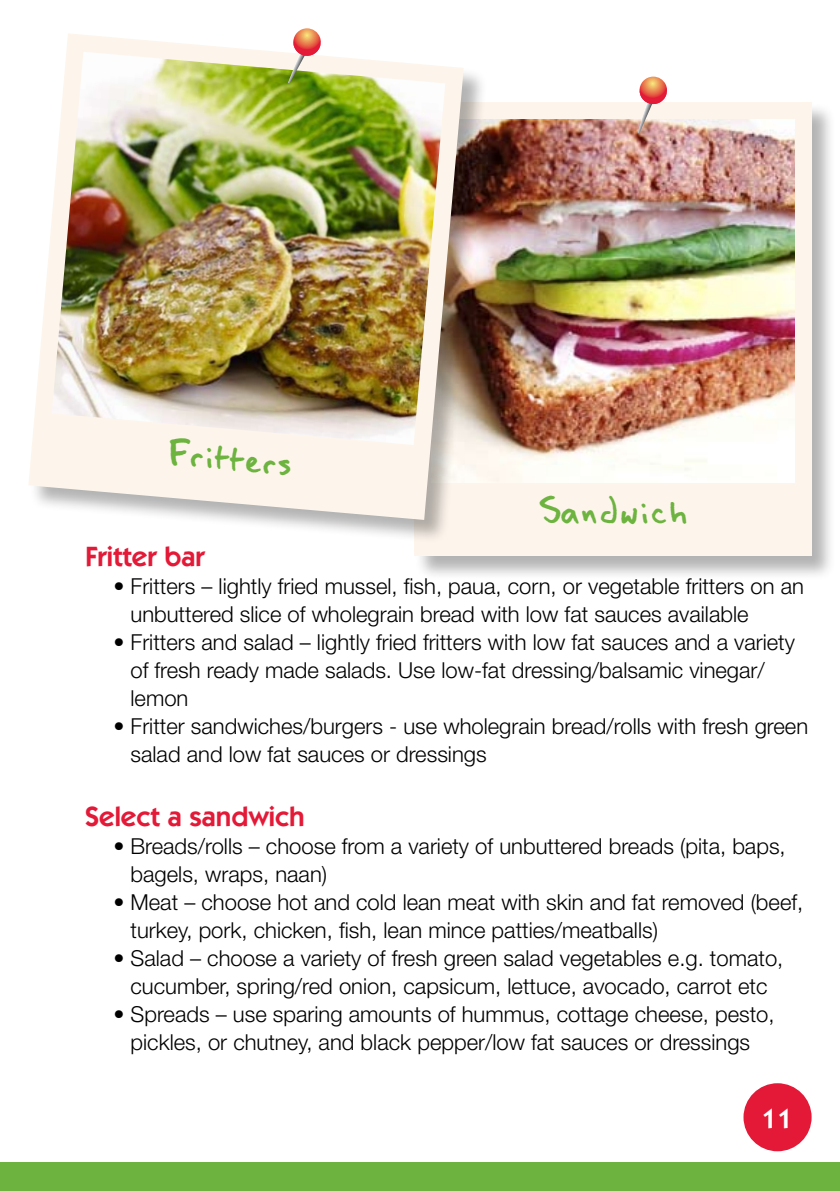
<style>
.page{position:relative;width:840px;height:1191px;background:#fff}
.page>*{position:absolute;margin:0;border:0;box-sizing:border-box;transform-origin:0 0}
.t1{font:41.6px "Penof Truth";color:#6db33f}
.t2{font:600 28px "Itc Kabel";color:#e31937}
.t3{font:600 28px "Itc Kabel";color:#fff}
.t4{font:300 22px/28px "Helvetica Neue";color:#000}
</style>
<div class="page">
<div style="left:413px;top:102px;width:426px;height:486px;background:#000;opacity:.3"></div>
<div style="left:414px;top:102px;width:397px;height:454px;background:#fdf5ec"></div>
<img style="left:497px;top:119px;width:297px;height:363px">
<svg style="left:637px;top:77px;width:31px;height:56px"></svg>
<div style="left:28px;top:33px;width:469px;height:520px;background:#000;opacity:.3"></div>
<svg style="left:28px;top:33px;width:435px;height:487px;fill:#fdf5ec"></svg>
<img style="left:52px;top:52px;width:393px;height:393px">
<svg style="left:288px;top:28px;width:34px;height:56px"></svg>
<div style="left:743px;top:1083px;width:68px;height:68px;background:#e31937;border-radius:50%"></div>
<div style="left:0;top:1162px;width:839px;height:29px;background:#6db33f"></div>
<h1 class="t1" style="left:170px;top:430px;width:125px;rotate:5deg">Fritters</h1>
<h1 class="t1" style="left:538px;top:489px;width:149px">Sandwich</h1>
<p class="t2" style="left:85px;top:540px;width:121px">Fritter bar</p>
<p class="t4" style="left:130px;top:572px;width:674px;text-indent:-17px">• Fritters – lightly fried mussel, fish, paua, corn, or vegetable fritters on an unbuttered slice of wholegrain bread with low fat sauces available</p>
<p class="t4" style="left:130px;top:628px;width:665px;text-indent:-17px">• Fritters and salad – lightly fried fritters with low fat sauces and a variety of fresh ready made salads. Use low-fat dressing/balsamic vinegar/ lemon</p>
<p class="t4" style="left:130px;top:712px;width:678px;text-indent:-17px">• Fritter sandwiches/burgers - use wholegrain bread/rolls with fresh green salad and low fat sauces or dressings</p>
<p class="t2" style="left:85px;top:800px;width:221px">Select a sandwich</p>
<p class="t4" style="left:130px;top:832px;width:656px;text-indent:-17px">• Breads/rolls – choose from a variety of unbuttered breads (pita, baps, bagels, wraps, naan)</p>
<p class="t4" style="left:130px;top:888px;width:674px;text-indent:-17px">• Meat – choose hot and cold lean meat with skin and fat removed (beef, turkey, pork, chicken, fish, lean mince patties/meatballs)</p>
<p class="t4" style="left:113px;top:944px;width:671px;text-align:center">• Salad – choose a variety of fresh green salad vegetables e.g. tomato, cucumber, spring/red onion, capsicum, lettuce, avocado, carrot etc</p>
<p class="t4" style="left:113px;top:1000px;width:662px;text-align:center">• Spreads – use sparing amounts of hummus, cottage cheese, pesto, pickles, or chutney, and black pepper/low fat sauces or dressings</p>
<p class="t3" style="left:761px;top:1102px;width:33px">11</p>
</div>
